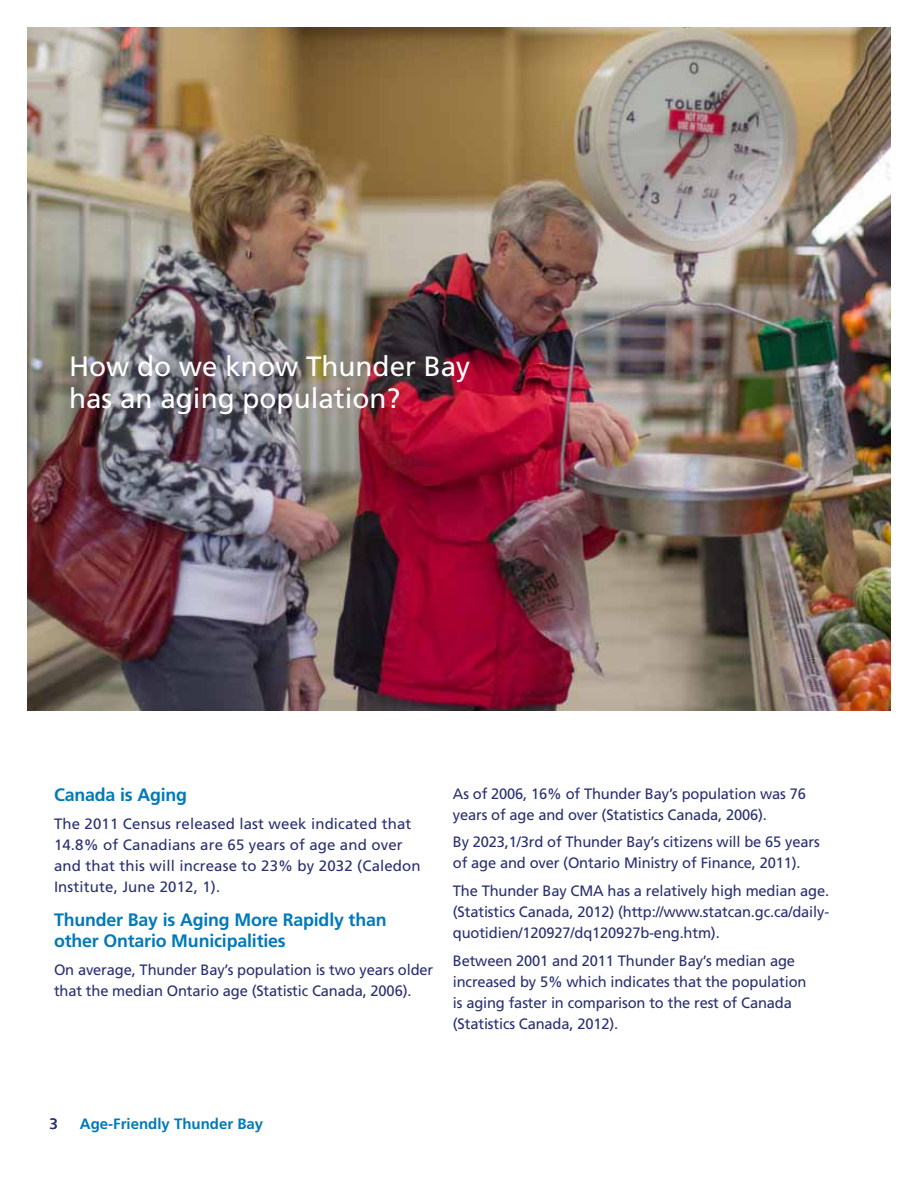
<style>
.page{position:relative;width:918px;height:1188px;background:#fff}
.page>*{position:absolute;margin:0;border:0;box-sizing:border-box;transform-origin:0 0}
.t1{font:27.9px/31.3px "Frutiger LT Std";color:#fff}
.t2{font:700 18px/21px "Frutiger LT Std";letter-spacing:-.01em;color:#007ab8}
.t3{font:15px/21px "Frutiger LT Std";letter-spacing:-.01em;color:#293070}
.t4{font:15px/21px "Frutiger LT Std";letter-spacing:.01em;color:#293070}
.t5{font:700 15px "Frutiger LT Std";color:#007ab8}
</style>
<div class="page">
<img style="left:27px;top:27px;width:864px;height:684px">
<h1 class="t1" style="left:69px;top:351px;width:403px">How do we know Thunder Bay has an aging population?</h1>
<p class="t2" style="left:54px;top:784px;width:135px">Canada is Aging</p>
<p class="t4" style="left:54px;top:813px;width:368px">The 2011 Census released last week indicated that 14.8% of Canadians are 65 years of age and over and that this will increase to 23% by 2032 (Caledon Institute, June 2012, 1).</p>
<p class="t2" style="left:54px;top:909px;width:334px">Thunder Bay is Aging More Rapidly than other Ontario Municipalities</p>
<p class="t3" style="left:54px;top:959px;width:381px">On average, Thunder Bay’s population is two years older that the median Ontario age (Statistic Canada, 2006).</p>
<p class="t3" style="left:453px;top:783px;width:355px">As of 2006, 16% of Thunder Bay’s population was 76 years of age and over (Statistics Canada, 2006).</p>
<p class="t3" style="left:453px;top:832px;width:368px">By 2023,1/3rd of Thunder Bay’s citizens will be 65 years of age and over (Ontario Ministry of Finance, 2011).</p>
<p class="t3" style="left:453px;top:880px;width:378px;text-align:justify">The Thunder Bay CMA has a relatively high median age. (Statistics Canada, 2012) (http://www.statcan.gc.ca/daily&shy;quotidien/120927/dq120927b-eng.htm).</p>
<p class="t3" style="left:453px;top:950px;width:355px">Between 2001 and 2011 Thunder Bay’s median age increased by 5% which indicates that the population is aging faster in comparison to the rest of Canada (Statistics Canada, 2012).</p>
<p class="t3" style="left:49px;top:1113px;width:10px">3</p>
<p class="t5" style="left:80px;top:1115px;width:185px">Age-Friendly Thunder Bay</p>
</div>
